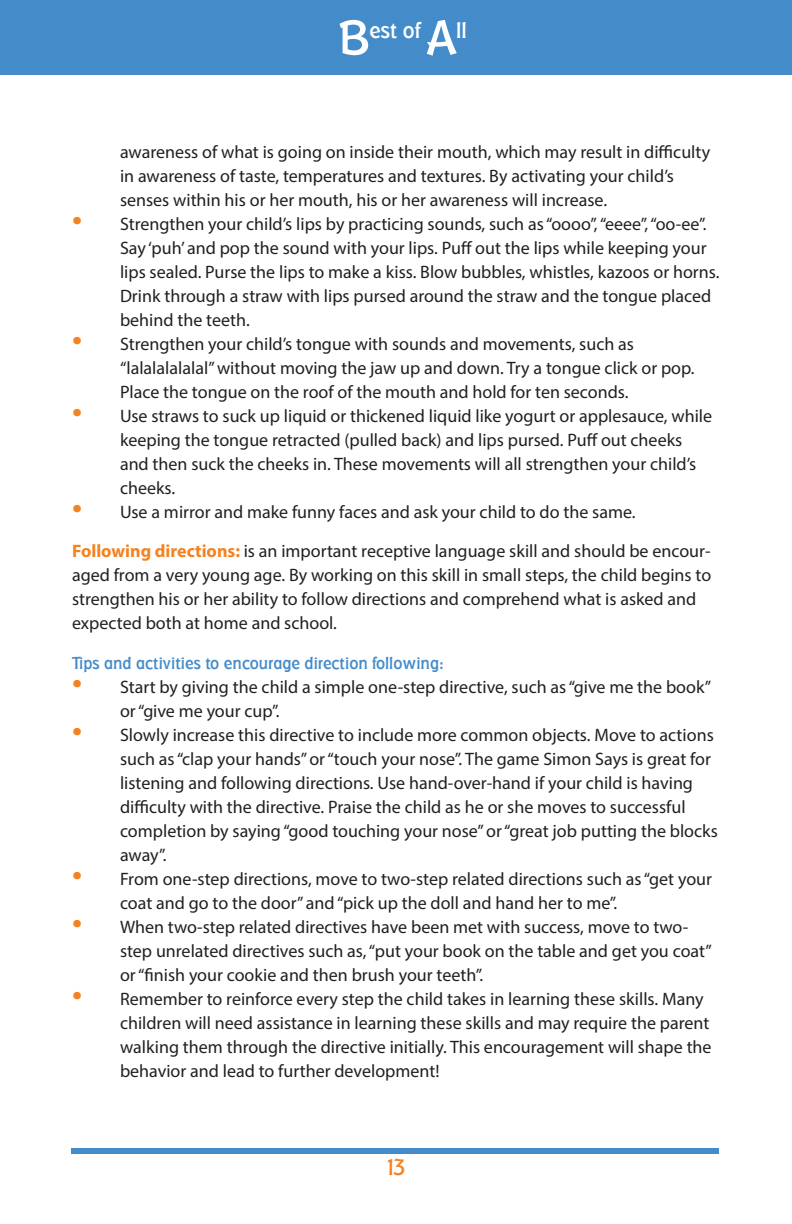
<style>
.page{position:relative;width:792px;height:1224px;background:#fff}
.page>*{position:absolute;margin:0;border:0;box-sizing:border-box;transform-origin:0 0}
.t1{font:500 23.6px "Badger";color:#f58220}
.t2{font:500 23.4px "Badger";color:#fff}
.Basic{font:18px/24px "Myriad Pro";color:#231f20}
.tip_heading{font:500 18px "Badger";color:#448bca}
.s1{font-size:50.4px}
.s2{font-size:36px;color:#f58220}
.s3{font-weight:700;color:#f58220}
</style>
<div class="page">
<div style="left:0;top:0;width:792px;height:75px;background:#448bca"></div>
<div style="left:71px;top:1148px;width:648px;height:5px;background:#448bca"></div>
<p class="t2" style="left:339px;top:14px;width:130px"><span class="s1">B</span>est of <span class="s1">A</span>ll</p>
<p class="Basic" style="left:120px;top:139px;width:592px">awareness of what is going on inside their mouth, which may result in difficulty in awareness of taste, temperatures and textures. By activating your child’s senses within his or her mouth, his or her awareness will increase.</p>
<p class="Basic" style="left:120px;top:211px;width:601px;text-indent:-48px"><span class="s2">•</span> Strengthen your child’s lips by practicing sounds, such as “oooo”, “eeee”, “oo-ee”.<br>Say ‘puh’ and pop the sound with your lips. Puff out the lips while keeping your lips sealed. Purse the lips to make a kiss. Blow bubbles, whistles, kazoos or horns.<br>Drink through a straw with lips pursed around the straw and the tongue placed behind the teeth.</p>
<p class="Basic" style="left:120px;top:331px;width:576px;text-indent:-48px"><span class="s2">•</span> Strengthen your child’s tongue with sounds and movements, such as “lalalalalalal” without moving the jaw up and down. Try a tongue click or pop.<br>Place the tongue on the roof of the mouth and hold for ten seconds.</p>
<p class="Basic" style="left:120px;top:403px;width:594px;text-indent:-48px"><span class="s2">•</span> Use straws to suck up liquid or thickened liquid like yogurt or applesauce, while keeping the tongue retracted (pulled back) and lips pursed. Puff out cheeks and then suck the cheeks in. These movements will all strengthen your child’s cheeks.</p>
<p class="Basic" style="left:72px;top:499px;width:565px"><span class="s2">•</span> Use a mirror and make funny faces and ask your child to do the same.</p>
<p class="Basic" style="left:72px;top:539px;width:641px"><span class="s3">Following directions:</span> is an important receptive language skill and should be encour&shy;aged from a very young age. By working on this skill in small steps, the child begins to strengthen his or her ability to follow directions and comprehend what is asked and expected both at home and school.</p>
<p class="tip_heading" style="left:72px;top:651px;width:373px">Tips and activities to encourage direction following:</p>
<p class="Basic" style="left:120px;top:675px;width:593px;text-indent:-48px"><span class="s2">•</span> Start by giving the child a simple one-step directive, such as “give me the book” or “give me your cup”.</p>
<p class="Basic" style="left:120px;top:723px;width:599px;text-indent:-48px"><span class="s2">•</span> Slowly increase this directive to include more common objects. Move to actions such as “clap your hands” or “touch your nose”. The game Simon Says is great for listening and following directions. Use hand-over-hand if your child is having difficulty with the directive. Praise the child as he or she moves to successful completion by saying “good touching your nose” or “great job putting the blocks away”.</p>
<p class="Basic" style="left:120px;top:867px;width:594px;text-indent:-48px"><span class="s2">•</span> From one-step directions, move to two-step related directions such as “get your coat and go to the door” and “pick up the doll and hand her to me”.</p>
<p class="Basic" style="left:120px;top:915px;width:593px;text-indent:-48px"><span class="s2">•</span> When two-step related directives have been met with success, move to two&shy;step unrelated directives such as, “put your book on the table and get you coat” or “finish your cookie and then brush your teeth”.</p>
<p class="Basic" style="left:120px;top:987px;width:593px;text-indent:-48px"><span class="s2">•</span> Remember to reinforce every step the child takes in learning these skills. Many children will need assistance in learning these skills and may require the parent walking them through the directive initially. This encouragement will shape the behavior and lead to further development!</p>
<h1 class="t1" style="left:384px;top:1151px;width:23px">13</h1>
</div>
